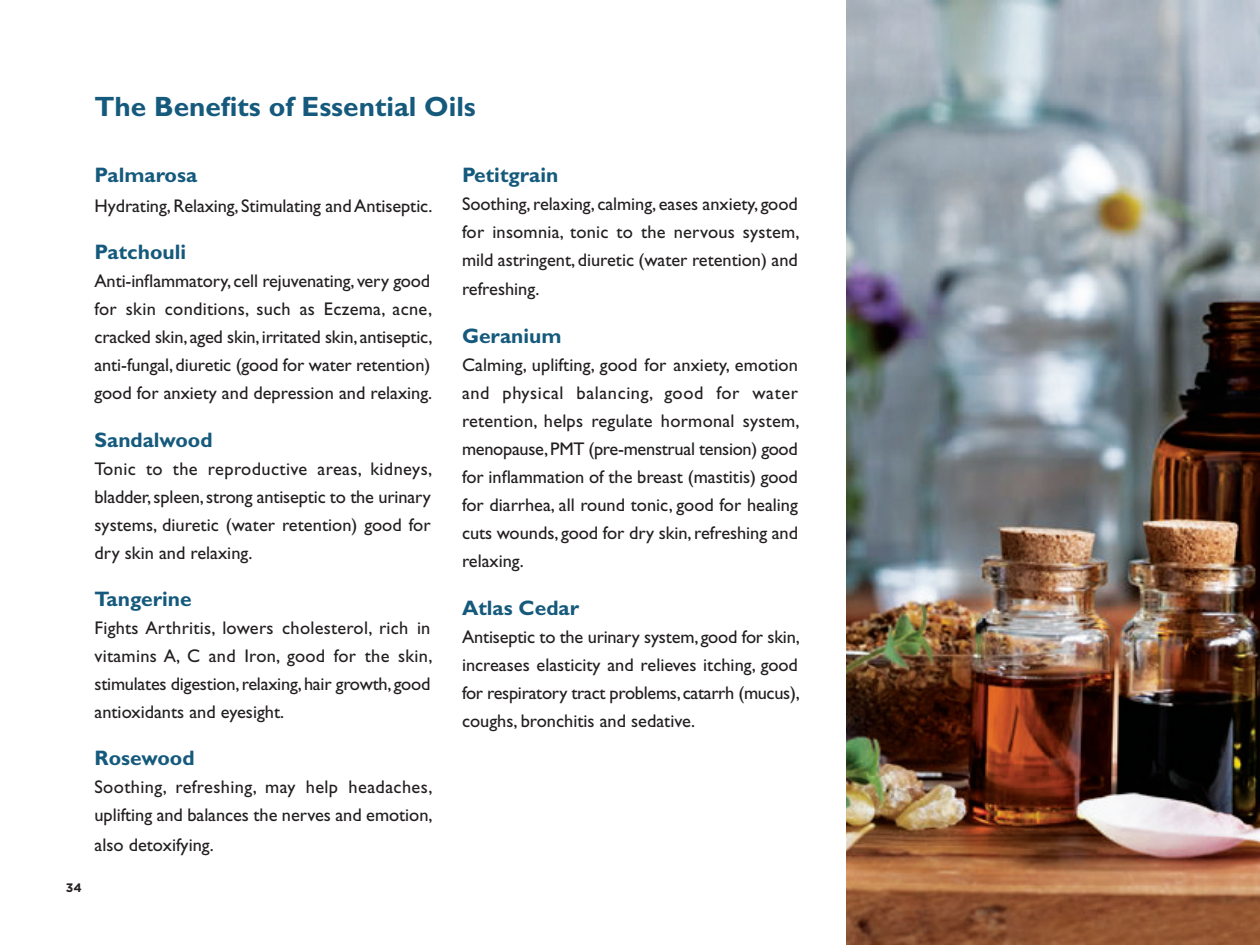
<style>
.page{position:relative;width:1260px;height:945px;background:#fff}
.page>*{position:absolute;margin:0;border:0;box-sizing:border-box;transform-origin:0 0}
.t1{font:700 28px "Gill Sans";color:#155a7c}
.t2{font:700 21px "Gill Sans";color:#155a7c}
.t3{font:18.38px/28px "Gill Sans";color:#231f20;text-align:justify}
.t4{font:700 12.25px "Gotham";color:#231f20}
</style>
<div class="page">
<img style="left:847px;top:0;width:413px;height:945px">
<p class="t1" style="left:94px;top:90px;width:383px">The Benefits of Essential Oils</p>
<p class="t4" style="left:66px;top:881px;width:18px">34</p>
<p class="t2" style="left:94px;top:163px;width:104px">Palmarosa</p>
<p class="t3" style="left:94px;top:192px;width:340px">Hydrating, Relaxing, Stimulating and Antiseptic.</p>
<p class="t2" style="left:94px;top:240px;width:93px">Patchouli</p>
<p class="t3" style="left:94px;top:267px;width:340px">Anti-inflammatory, cell rejuvenating, very good for skin conditions, such as Eczema, acne, cracked skin, aged skin, irritated skin, antiseptic, anti-fungal, diuretic (good for water retention) good for anxiety and depression and relaxing.</p>
<p class="t2" style="left:94px;top:427px;width:120px">Sandalwood</p>
<p class="t3" style="left:94px;top:454px;width:339px">Tonic to the reproductive areas, kidneys, bladder, spleen, strong antiseptic to the urinary systems, diuretic (water retention) good for dry skin and relaxing.</p>
<p class="t2" style="left:94px;top:586px;width:99px">Tangerine</p>
<p class="t3" style="left:94px;top:614px;width:339px">Fights Arthritis, lowers cholesterol, rich in vitamins A, C and Iron, good for the skin, stimulates digestion, relaxing, hair growth, good antioxidants and eyesight.</p>
<p class="t2" style="left:94px;top:746px;width:102px">Rosewood</p>
<p class="t3" style="left:94px;top:773px;width:339px">Soothing, refreshing, may help headaches, uplifting and balances the nerves and emotion,</p>
<p class="t3" style="left:94px;top:831px;width:121px">also detoxifying.</p>
<p class="t2" style="left:462px;top:163px;width:98px">Petitgrain</p>
<p class="t3" style="left:462px;top:190px;width:339px">Soothing, relaxing, calming, eases anxiety, good for insomnia, tonic to the nervous system, mild astringent, diuretic (water retention) and refreshing.</p>
<p class="t2" style="left:462px;top:323px;width:101px">Geranium</p>
<p class="t3" style="left:462px;top:350px;width:339px">Calming, uplifting, good for anxiety, emotion and physical balancing, good for water retention, helps regulate hormonal system, menopause, PMT (pre-menstrual tension) good for inflammation of the breast (mastitis) good for diarrhea, all round tonic, good for healing cuts wounds, good for dry skin, refreshing and relaxing.</p>
<p class="t2" style="left:462px;top:595px;width:119px">Atlas Cedar</p>
<p class="t3" style="left:462px;top:622px;width:339px">Antiseptic to the urinary system, good for skin, increases elasticity and relieves itching, good for respiratory tract problems, catarrh (mucus), coughs, bronchitis and sedative.</p>
</div>
